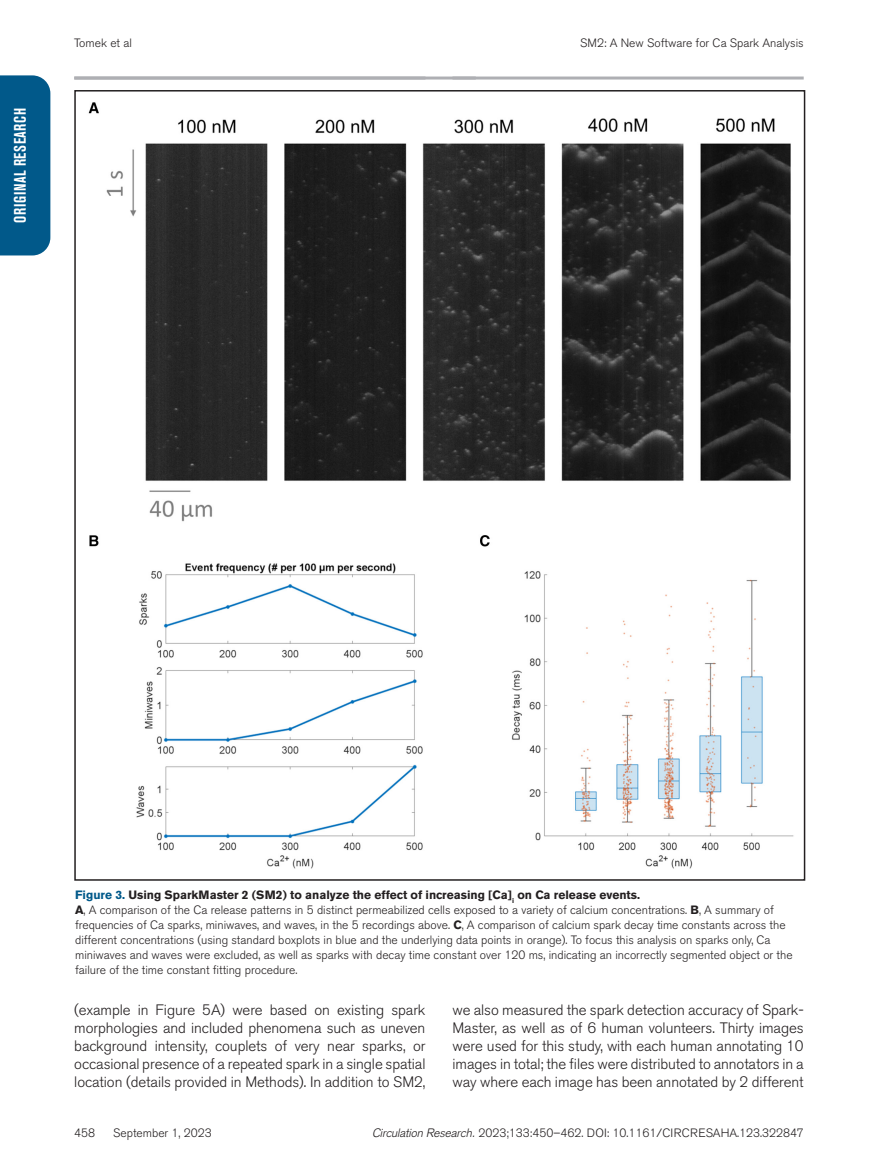
<style>
.page{position:relative;width:878px;height:1175px;background:#fff}
.page>*{position:absolute;margin:0;border:0;box-sizing:border-box;transform-origin:0 0}
.t1{font:700 condensed 16.5px "Akzidenz Grotesk BE";color:#fff;scale:.9 1}
.t2{font:300 15px/18px "Akzidenz Grotesk BE";letter-spacing:-.005em;color:#231f20;text-align:justify}
.t3{font:300 12px/15px "Akzidenz Grotesk BE";color:#231f20}
.s1{font-weight:700;color:#01598a}
.s2{font-weight:700}
.s3{font-family:"Akzidenz Grotesk";font-style:italic}
</style>
<div class="page">
<div style="left:0;top:75px;width:50px;height:180px;background:#01598a"></div>
<svg style="left:476px;top:76px;width:327px;height:4px"></svg>
<hr style="left:74px;top:76px;width:402px;height:4px;background:#b9babe">
<img style="left:88px;top:102px;width:706px;height:767px">
<h1 class="t1" style="left:11px;top:223px;width:127px;rotate:-90deg">Original Research</h1>
<p class="t3" style="left:74px;top:36px;width:59px">Tomek et al</p>
<p class="t3" style="left:580px;top:36px;width:225px">SM2: A New Software for Ca Spark Analysis</p>
<p class="t3" style="left:75px;top:887px;width:719px"><span class="s1">Figure 3.</span> <span class="s2">Using SparkMaster 2 (SM2) to analyze the effect of increasing [Ca]</span><sub>i</sub> <span class="s2">on Ca release events.<br>A</span>, A comparison of the Ca release patterns in 5 distinct permeabilized cells exposed to a variety of calcium concentrations. <span class="s2">B</span>, A summary of frequencies of Ca sparks, miniwaves, and waves, in the 5 recordings above. <span class="s2">C</span>, A comparison of calcium spark decay time constants across the different concentrations (using standard boxplots in blue and the underlying data points in orange). To focus this analysis on sparks only, Ca miniwaves and waves were excluded, as well as sparks with decay time constant over 120 ms, indicating an incorrectly segmented object or the failure of the time constant fitting procedure.</p>
<p class="t2" style="left:74px;top:1001px;width:353px">(example in Figure 5A) were based on existing spark morphologies and included phenomena such as uneven background intensity, couplets of very near sparks, or occasional presence of a repeated spark in a single spatial location (details provided in Methods). In addition to SM2,</p>
<p class="t2" style="left:452px;top:1001px;width:353px">we also measured the spark detection accuracy of Spark-Master, as well as of 6 human volunteers. Thirty images were used for this study, with each human annotating 10 images in total; the files were distributed to annotators in a way where each image has been annotated by 2 different</p>
<p class="t3" style="left:74px;top:1125px;width:22px">458</p>
<p class="t3" style="left:113px;top:1125px;width:100px">September 1, 2023</p>
<p class="t3" style="left:372px;top:1125px;width:433px"><span class="s3">Circulation Research.</span> 2023;133:450–462. DOI: 10.1161/CIRCRESAHA.123.322847</p>
</div>
